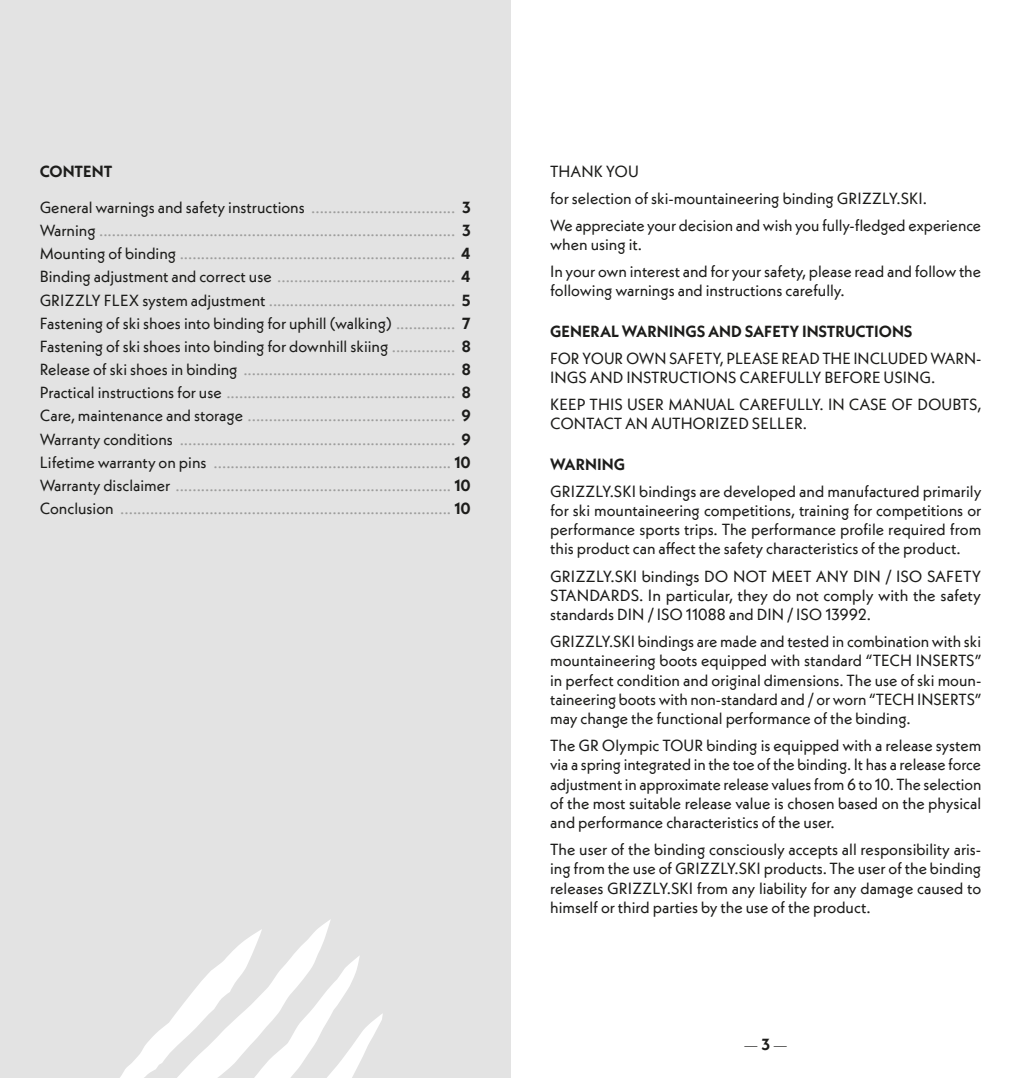
<style>
.page{position:relative;width:1021px;height:1078px;background:#fff}
.page>*{position:absolute;margin:0;border:0;box-sizing:border-box;transform-origin:0 0}
.t1{font:16px/19.2px "Neue Kabel";color:#1d1d1b;text-align:justify}
.t2{font:16px/23.2px "Neue Kabel";color:#9d9d9c;text-align:justify}
.t3{font:700 16px "Neue Kabel";color:#1d1d1b}
.s1{color:#1d1d1b}
.s2{font-weight:700;color:#1d1d1b}
</style>
<div class="page">
<div style="left:0;top:0;width:510px;height:1077px;background:#e3e3e3"></div>
<svg style="left:121px;top:919px;width:262px;height:158px"></svg>
<p class="t3" style="left:40px;top:161px;width:74px">CONTENT</p>
<p class="t2" style="left:40px;top:195px;width:432px"><span class="s1">General warnings and safety instructions</span> .................................. <span class="s2">3<br></span><span class="s1">Warning</span> .................................................................................... <span class="s2">3<br></span><span class="s1">Mounting of binding</span> ................................................................. <span class="s2">4<br></span><span class="s1">Binding adjustment and correct use</span> .......................................... <span class="s2">4<br></span><span class="s1">GRIZZLY FLEX system adjustment</span> ............................................ <span class="s2">5<br></span><span class="s1">Fastening of ski shoes into binding for uphill (walking)</span> .............. <span class="s2">7<br></span><span class="s1">Fastening of ski shoes into binding for downhill skiing</span> ............... <span class="s2">8<br></span><span class="s1">Release of ski shoes in binding</span> .................................................. <span class="s2">8<br></span><span class="s1">Practical instructions for use</span> ...................................................... <span class="s2">8<br></span><span class="s1">Care, maintenance and storage</span> ................................................. <span class="s2">9<br></span><span class="s1">Warranty conditions</span> ................................................................. <span class="s2">9<br></span><span class="s1">Lifetime warranty on pins</span> ........................................................ <span class="s2">10<br></span><span class="s1">Warranty disclaimer</span> ................................................................. <span class="s2">10<br></span><span class="s1">Conclusion</span> .............................................................................. <span class="s2">10</span></p>
<p class="t1" style="left:550px;top:157px;width:432px;line-height:27.2px;text-align:left">THANK YOU<br>for selection of ski-mountaineering binding GRIZZLY.SKI.<br>We appreciate your decision and wish you fully-fledged experience</p>
<p class="t1" style="left:550px;top:230px;width:432px;line-height:27.2px">when using it.<br>In your own interest and for your safety, please read and follow the</p>
<p class="t1" style="left:550px;top:281px;width:296px">following warnings and instructions carefully.</p>
<p class="t3" style="left:550px;top:321px;width:364px">GENERAL WARNINGS AND SAFETY INSTRUCTIONS</p>
<p class="t1" style="left:550px;top:348px;width:432px">FOR YOUR OWN SAFETY, PLEASE READ THE INCLUDED WARN-<br>INGS AND INSTRUCTIONS CAREFULLY BEFORE USING.</p>
<p class="t1" style="left:550px;top:394px;width:433px">KEEP THIS USER MANUAL CAREFULLY. IN CASE OF DOUBTS,<br>CONTACT AN AUTHORIZED SELLER.</p>
<p class="t3" style="left:550px;top:454px;width:76px">WARNING</p>
<p class="t1" style="left:550px;top:481px;width:433px">GRIZZLY.SKI bindings are developed and manufactured primarily for ski mountaineering competitions, training for competitions or performance sports trips. The performance profile required from this product can affect the safety characteristics of the product.</p>
<p class="t1" style="left:550px;top:566px;width:432px">GRIZZLY.SKI bindings DO NOT MEET ANY DIN / ISO SAFETY STANDARDS. In particular, they do not comply with the safety standards DIN / ISO 11088 and DIN / ISO 13992.</p>
<p class="t1" style="left:550px;top:631px;width:433px">GRIZZLY.SKI bindings are made and tested in combination with ski mountaineering boots equipped with standard “TECH INSERTS” in perfect condition and original dimensions. The use of ski moun&shy;taineering boots with non-standard and / or worn “TECH INSERTS” may change the functional performance of the binding.</p>
<p class="t1" style="left:550px;top:735px;width:432px">The GR Olympic TOUR binding is equipped with a release system via a spring integrated in the toe of the binding. It has a release force adjustment in approximate release values from 6 to 10. The selection of the most suitable release value is chosen based on the physical and performance characteristics of the user.</p>
<p class="t1" style="left:550px;top:839px;width:432px">The user of the binding consciously accepts all responsibility aris&shy;ing from the use of GRIZZLY.SKI products. The user of the binding releases GRIZZLY.SKI from any liability for any damage caused to himself or third parties by the use of the product.</p>
</div>
